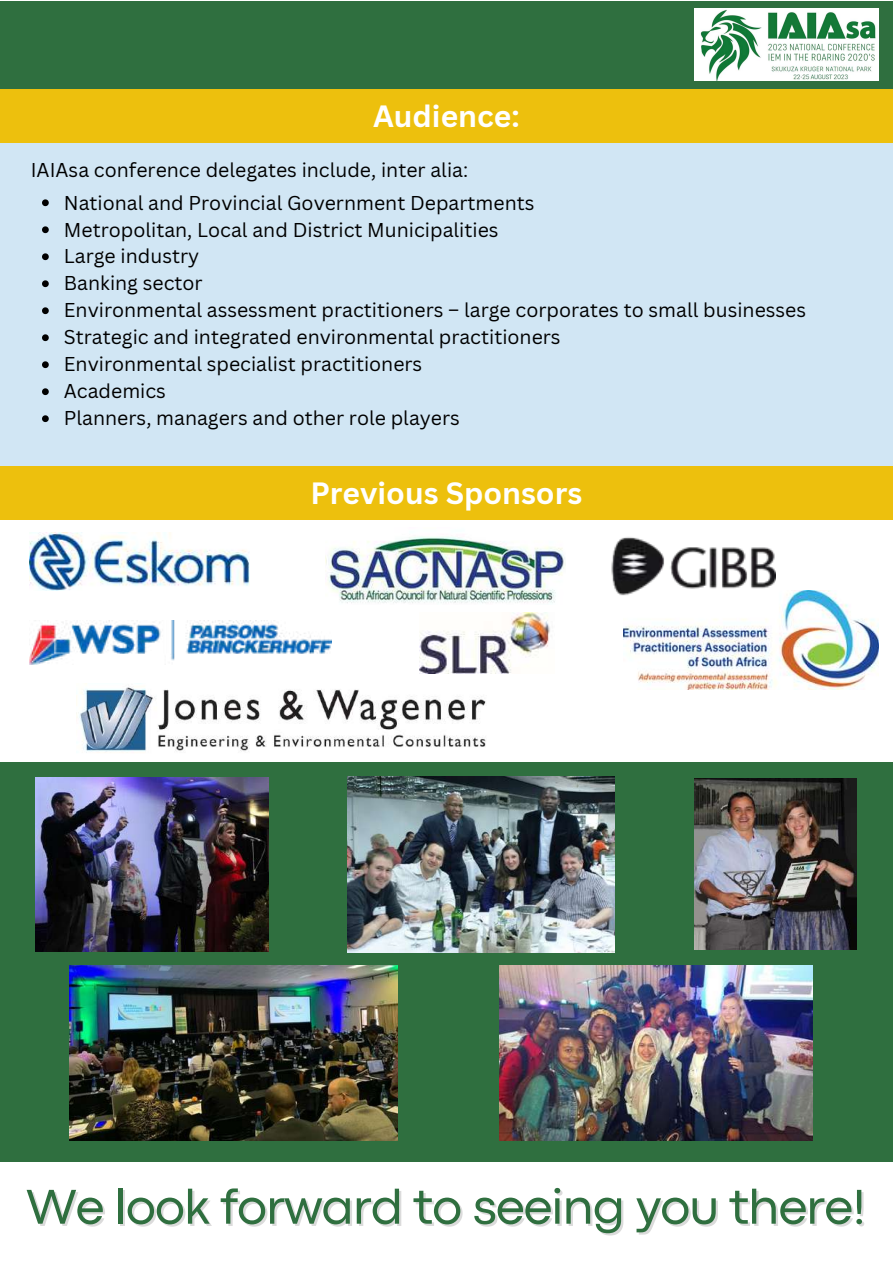
<style>
.page{position:relative;width:893px;height:1264px;background:#fff}
.page>*{position:absolute;margin:0;border:0;box-sizing:border-box;transform-origin:0 0}
.t1{font:51px "Codec Pro";letter-spacing:-.025em;color:#2f6f3f}
.t2{font:700 30px "Canva Sans";color:#fff}
.t3{font:19.5px/27px "Canva Sans";color:#000}
</style>
<div class="page">
<div style="left:0;top:1px;width:892px;height:88px;background:#2f6f3f"></div>
<img style="left:694px;top:9px;width:184px;height:72px">
<img style="left:30px;top:532px;width:219px;height:58px">
<img style="left:30px;top:620px;width:301px;height:44px">
<img style="left:420px;top:612px;width:130px;height:62px">
<img style="left:624px;top:590px;width:254px;height:99px">
<img style="left:611px;top:537px;width:164px;height:60px">
<img style="left:325px;top:536px;width:240px;height:67px">
<div style="left:0;top:143px;width:892px;height:336px;background:#d1e6f4"></div>
<div style="left:0;top:466px;width:892px;height:53px;background:#edc00d"></div>
<div style="left:0;top:89px;width:892px;height:54px;background:#edc00d"></div>
<div style="left:0;top:761px;width:892px;height:400px;background:#2f6f3f"></div>
<img style="left:35px;top:777px;width:233px;height:174px">
<img style="left:499px;top:965px;width:313px;height:175px">
<img style="left:69px;top:965px;width:329px;height:175px">
<img style="left:347px;top:776px;width:267px;height:176px">
<img style="left:694px;top:778px;width:162px;height:171px">
<img style="left:77px;top:683px;width:409px;height:70px">
<svg style="left:42px;top:199px;width:7px;height:7px"></svg>
<svg style="left:42px;top:226px;width:7px;height:7px"></svg>
<svg style="left:42px;top:253px;width:7px;height:7px"></svg>
<svg style="left:42px;top:280px;width:7px;height:7px"></svg>
<svg style="left:42px;top:307px;width:7px;height:7px"></svg>
<svg style="left:42px;top:334px;width:7px;height:7px"></svg>
<svg style="left:42px;top:361px;width:7px;height:7px"></svg>
<svg style="left:42px;top:388px;width:7px;height:7px"></svg>
<svg style="left:42px;top:415px;width:7px;height:7px"></svg>
<h2 class="t2" style="left:373px;top:95px;width:148px">Audience:</h2>
<p class="t3" style="left:31px;top:156px;width:439px">IAIAsa conference delegates include, inter alia:</p>
<p class="t3" style="left:64px;top:188px;width:743px">National and Provincial Government Departments<br>Metropolitan, Local and District Municipalities<br>Large industry<br>Banking sector<br>Environmental assessment practitioners – large corporates to small businesses Strategic and integrated environmental practitioners<br>Environmental specialist practitioners<br>Academics<br>Planners, managers and other role players</p>
<h2 class="t2" style="left:310px;top:471px;width:273px">Previous Sponsors</h2>
<h1 class="t1" style="left:26px;top:1188px;width:841px">We look forward to seeing you there!</h1>
</div>
